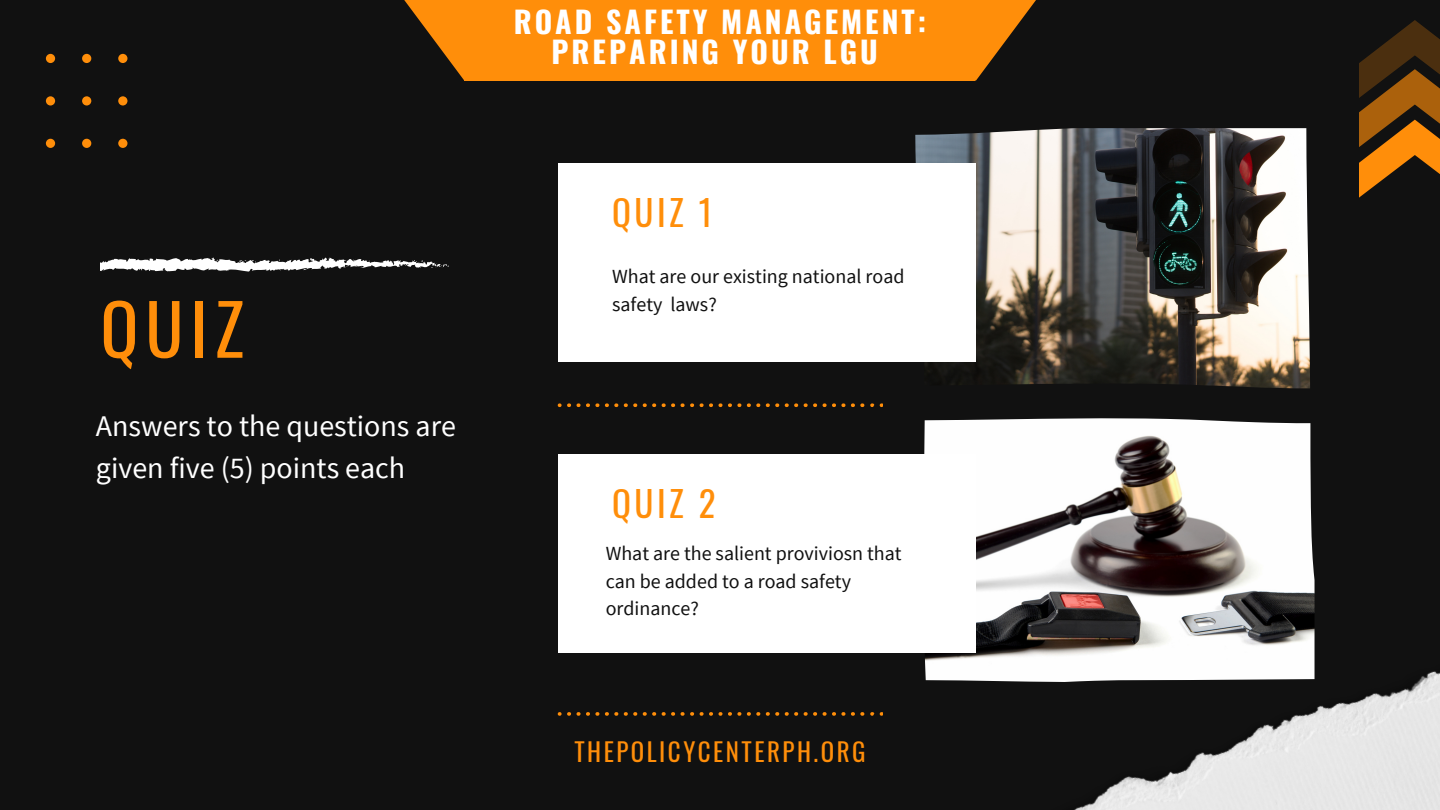
<style>
.page{position:relative;width:1440px;height:810px;background:#111}
.page>*{position:absolute;margin:0;border:0;box-sizing:border-box;transform-origin:0 0}
.t1{font:70px "Oswald";color:#ff8e0a}
.t2{font:35px "Oswald";letter-spacing:.1em;color:#ff8e0a}
.t3{font:30px/42px "Source Sans Pro";color:#fff}
.t4{font:700 30px/30px "Oswald";letter-spacing:.1em;color:#fff;text-align:center}
.t5{font:25px "Oswald";letter-spacing:.1em;color:#ff8e0a}
.t6{font:20px/27.8px "Source Sans Pro";color:#111}
</style>
<div class="page">
<div style="left:464px;top:0;width:511px;height:81px;background:#ff8e0a"></div>
<svg style="left:975px;top:0;width:61px;height:81px"></svg>
<svg style="left:404px;top:0;width:60px;height:80px"></svg>
<svg style="left:45px;top:53px;width:82px;height:95px"></svg>
<img style="left:1074px;top:671px;width:366px;height:139px">
<svg style="left:1359px;top:20px;width:81px;height:178px"></svg>
<img style="left:915px;top:128px;width:395px;height:261px">
<img style="left:924px;top:418px;width:391px;height:264px">
<svg style="left:100px;top:257px;width:349px;height:15px"></svg>
<div style="left:558px;top:164px;width:417px;height:198px;background:#fff"></div>
<div style="left:558px;top:454px;width:417px;height:199px;background:#fff"></div>
<svg style="left:558px;top:403px;width:324px;height:4px"></svg>
<svg style="left:558px;top:712px;width:324px;height:4px"></svg>
<h1 class="t1" style="left:100px;top:274px;width:145px">QUIZ</h1>
<h3 class="t3" style="left:96px;top:404px;width:362px">Answers to the questions are given five (5) points each</h3>
<h3 class="t4" style="left:514px;top:6px;width:414px">ROAD SAFETY MANAGEMENT:<br>PREPARING YOUR LGU</h3>
<h2 class="t2" style="left:612px;top:186px;width:102px">QUIZ 1</h2>
<p class="t6" style="left:612px;top:262px;width:294px">What are our existing national road safety laws?</p>
<h2 class="t2" style="left:612px;top:476px;width:105px">QUIZ 2</h2>
<p class="t6" style="left:606px;top:539px;width:297px">What are the salient proviviosn that can be added to a road safety ordinance?</p>
<p class="t5" style="left:574px;top:732px;width:293px">THEPOLICYCENTERPH.ORG</p>
</div>
